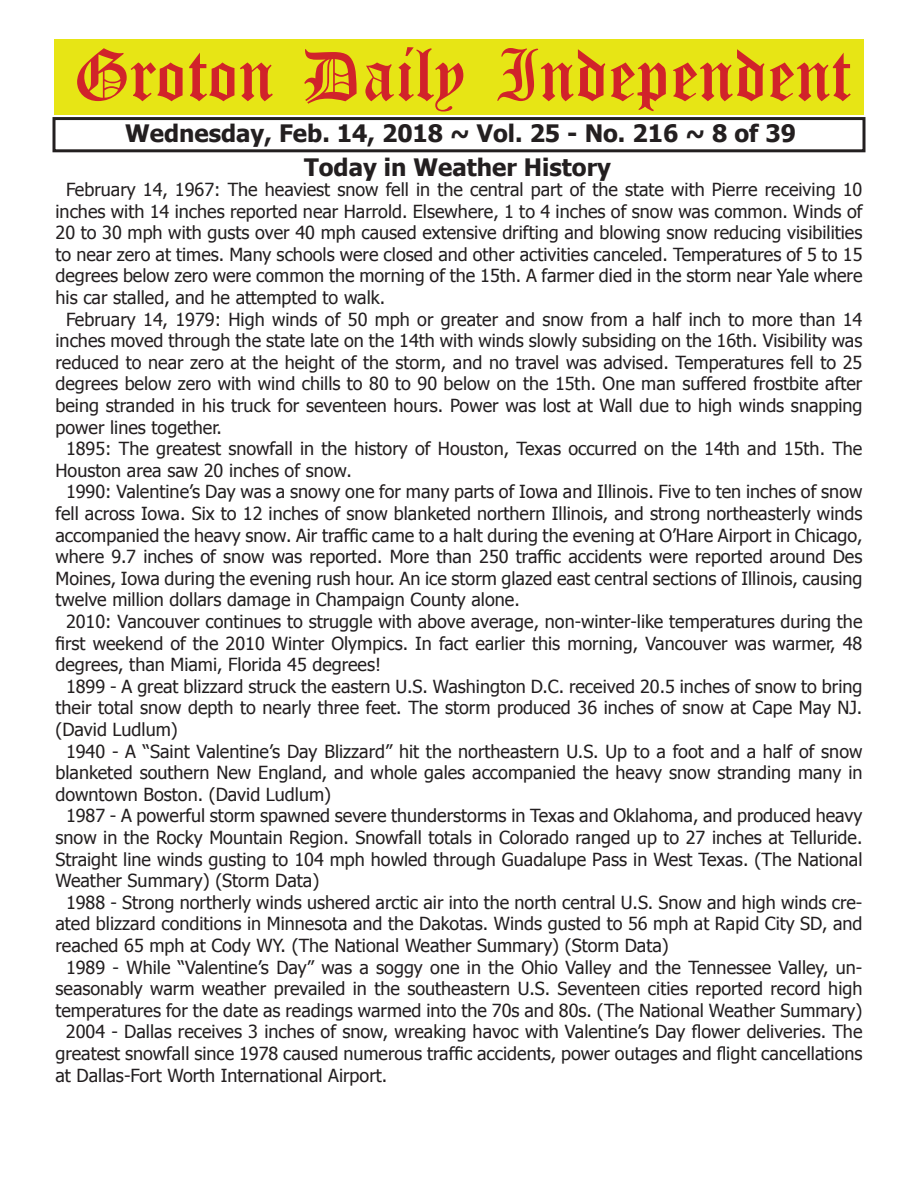
<style>
.page{position:relative;width:918px;height:1188px;background:#fff}
.page>*{position:absolute;margin:0;border:0;box-sizing:border-box;transform-origin:0 0}
.t1{font:54px "Old English Five";color:#d1232a}
.t2{font:700 24px "Tahoma";color:#231f20}
.t3{font:18px "Tahoma";color:#231f20}
</style>
<div class="page">
<div style="left:52px;top:117px;width:814px;height:35px;border:3px solid #231f20"></div>
<div style="left:54px;top:40px;width:810px;height:75px;background:#e7e515"></div>
<h1 class="t1" style="left:73px;top:50px;width:779px">Groton Daily Independent</h1>
<h2 class="t2" style="left:125px;top:116px;width:672px">Wednesday, Feb. 14, 2018 ~ Vol. 25 - No. 216 ~ 8 of 39</h2>
<h2 class="t2" style="left:304px;top:151px;width:308px">Today in Weather History</h2>
<p class="t3" style="left:66px;top:177px;width:798px">February 14, 1967: The heaviest snow fell in the central part of the state with Pierre receiving 10</p>
<p class="t3" style="left:56px;top:199px;width:809px">inches with 14 inches reported near Harrold. Elsewhere, 1 to 4 inches of snow was common. Winds of</p>
<p class="t3" style="left:56px;top:221px;width:808px">20 to 30 mph with gusts over 40 mph caused extensive drifting and blowing snow reducing visibilities</p>
<p class="t3" style="left:56px;top:242px;width:809px">to near zero at times. Many schools were closed and other activities canceled. Temperatures of 5 to 15</p>
<p class="t3" style="left:56px;top:264px;width:808px">degrees below zero were common the morning of the 15th. A farmer died in the storm near Yale where</p>
<p class="t3" style="left:56px;top:285px;width:331px">his car stalled, and he attempted to walk.</p>
<p class="t3" style="left:66px;top:307px;width:798px">February 14, 1979: High winds of 50 mph or greater and snow from a half inch to more than 14</p>
<p class="t3" style="left:56px;top:329px;width:808px">inches moved through the state late on the 14th with winds slowly subsiding on the 16th. Visibility was</p>
<p class="t3" style="left:56px;top:350px;width:808px">reduced to near zero at the height of the storm, and no travel was advised. Temperatures fell to 25</p>
<p class="t3" style="left:56px;top:372px;width:808px">degrees below zero with wind chills to 80 to 90 below on the 15th. One man suffered frostbite after</p>
<p class="t3" style="left:56px;top:393px;width:809px">being stranded in his truck for seventeen hours. Power was lost at Wall due to high winds snapping</p>
<p class="t3" style="left:56px;top:415px;width:168px">power lines together.</p>
<p class="t3" style="left:66px;top:437px;width:798px">1895: The greatest snowfall in the history of Houston, Texas occurred on the 14th and 15th. The</p>
<p class="t3" style="left:56px;top:458px;width:298px">Houston area saw 20 inches of snow.</p>
<p class="t3" style="left:66px;top:480px;width:798px">1990: Valentine’s Day was a snowy one for many parts of Iowa and Illinois. Five to ten inches of snow</p>
<p class="t3" style="left:56px;top:501px;width:808px">fell across Iowa. Six to 12 inches of snow blanketed northern Illinois, and strong northeasterly winds</p>
<p class="t3" style="left:56px;top:523px;width:809px">accompanied the heavy snow. Air traffic came to a halt during the evening at O’Hare Airport in Chicago,</p>
<p class="t3" style="left:56px;top:545px;width:808px">where 9.7 inches of snow was reported. More than 250 traffic accidents were reported around Des</p>
<p class="t3" style="left:56px;top:566px;width:808px">Moines, Iowa during the evening rush hour. An ice storm glazed east central sections of Illinois, causing</p>
<p class="t3" style="left:56px;top:588px;width:466px">twelve million dollars damage in Champaign County alone.</p>
<p class="t3" style="left:66px;top:609px;width:798px">2010: Vancouver continues to struggle with above average, non-winter-like temperatures during the</p>
<p class="t3" style="left:56px;top:631px;width:808px">first weekend of the 2010 Winter Olympics. In fact earlier this morning, Vancouver was warmer, 48</p>
<p class="t3" style="left:56px;top:653px;width:327px">degrees, than Miami, Florida 45 degrees!</p>
<p class="t3" style="left:66px;top:674px;width:798px">1899 - A great blizzard struck the eastern U.S. Washington D.C. received 20.5 inches of snow to bring</p>
<p class="t3" style="left:56px;top:696px;width:808px">their total snow depth to nearly three feet. The storm produced 36 inches of snow at Cape May NJ.</p>
<p class="t3" style="left:56px;top:717px;width:124px">(David Ludlum)</p>
<p class="t3" style="left:66px;top:739px;width:798px">1940 - A “Saint Valentine’s Day Blizzard” hit the northeastern U.S. Up to a foot and a half of snow</p>
<p class="t3" style="left:56px;top:761px;width:809px">blanketed southern New England, and whole gales accompanied the heavy snow stranding many in</p>
<p class="t3" style="left:56px;top:782px;width:277px">downtown Boston. (David Ludlum)</p>
<p class="t3" style="left:66px;top:804px;width:798px">1987 - A powerful storm spawned severe thunderstorms in Texas and Oklahoma, and produced heavy</p>
<p class="t3" style="left:56px;top:825px;width:808px">snow in the Rocky Mountain Region. Snowfall totals in Colorado ranged up to 27 inches at Telluride.</p>
<p class="t3" style="left:56px;top:847px;width:809px">Straight line winds gusting to 104 mph howled through Guadalupe Pass in West Texas. (The National</p>
<p class="t3" style="left:56px;top:869px;width:265px">Weather Summary) (Storm Data)</p>
<p class="t3" style="left:66px;top:890px;width:798px">1988 - Strong northerly winds ushered arctic air into the north central U.S. Snow and high winds cre-</p>
<p class="t3" style="left:56px;top:912px;width:808px">ated blizzard conditions in Minnesota and the Dakotas. Winds gusted to 56 mph at Rapid City SD, and</p>
<p class="t3" style="left:56px;top:933px;width:615px">reached 65 mph at Cody WY. (The National Weather Summary) (Storm Data)</p>
<p class="t3" style="left:66px;top:955px;width:798px">1989 - While “Valentine’s Day” was a soggy one in the Ohio Valley and the Tennessee Valley, un-</p>
<p class="t3" style="left:56px;top:977px;width:808px">seasonably warm weather prevailed in the southeastern U.S. Seventeen cities reported record high</p>
<p class="t3" style="left:56px;top:998px;width:808px">temperatures for the date as readings warmed into the 70s and 80s. (The National Weather Summary)</p>
<p class="t3" style="left:66px;top:1020px;width:798px">2004 - Dallas receives 3 inches of snow, wreaking havoc with Valentine’s Day flower deliveries. The</p>
<p class="t3" style="left:56px;top:1041px;width:809px">greatest snowfall since 1978 caused numerous traffic accidents, power outages and flight cancellations</p>
<p class="t3" style="left:56px;top:1063px;width:333px">at Dallas-Fort Worth International Airport.</p>
</div>
